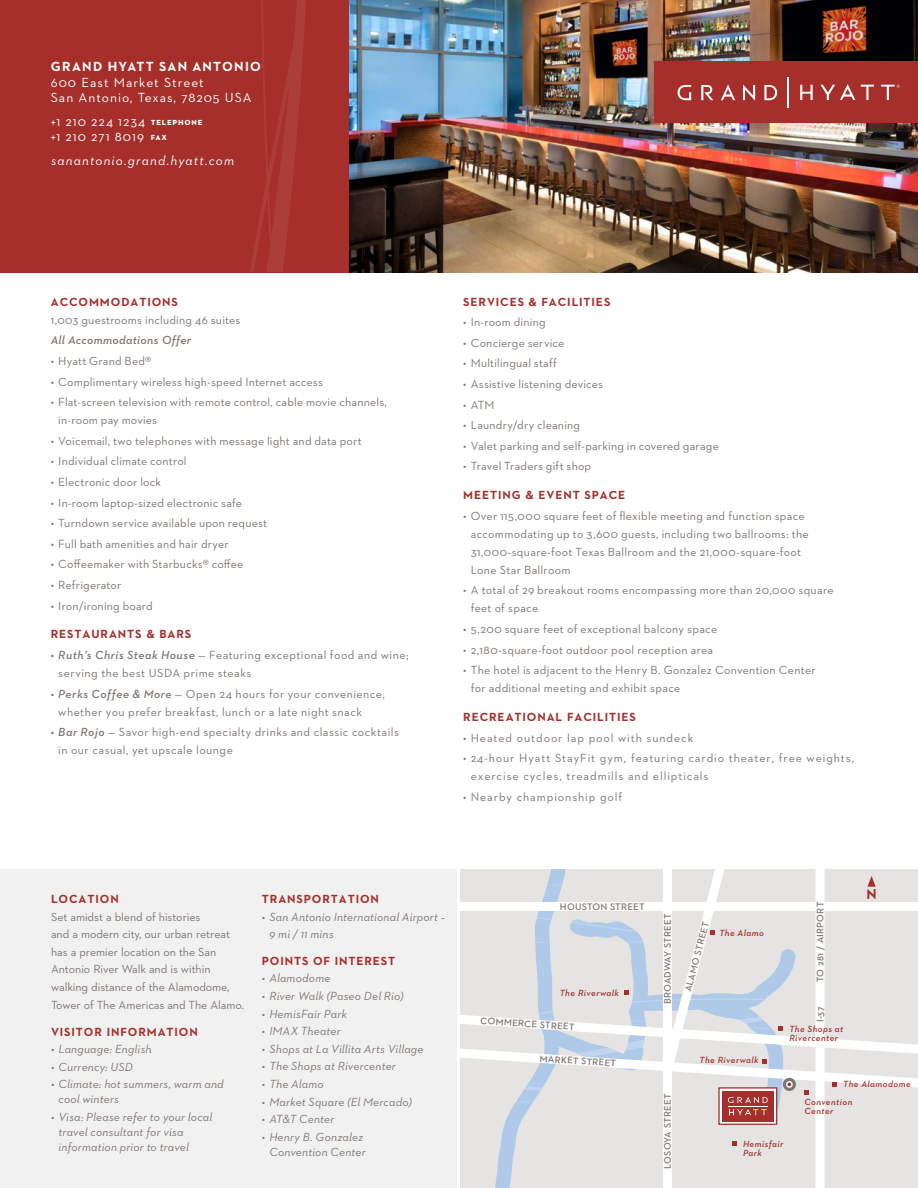
<style>
.page{position:relative;width:918px;height:1188px;background:#fff}
.page>*{position:absolute;margin:0;border:0;box-sizing:border-box;transform-origin:0 0}
.t1{font:700 14.55px "Neutraface 2 Text";color:#a62f2b}
.t2{font:13.5px/15px "Neutraface 2 Text";letter-spacing:.075em;color:#fff}
.Text{font:italic 13.5px "Neutraface 2 Text";letter-spacing:.085em;color:#fff}
.Text-2{font:700 13.5px "Neutraface 2 Text";letter-spacing:.09em;color:#fff}
.Text-3{font:12px/18px "Neutraface 2 Text";letter-spacing:.015em;color:#7d7773}
.t3{font:italic 12px/15px "Neutraface 2 Text";letter-spacing:.015em;color:#7d7773}
.Text-4{font:12px/18px "Neutraface 2 Text";letter-spacing:.04em;color:#7d7773}
.Text-5{font:12px "Neutraface 2 Text";letter-spacing:-.005em;color:#7d7773}
.Text-6{font:12px/18px "Neutraface 2 Text";letter-spacing:.075em;color:#7d7773}
.Text-7{font:700 12px "Neutraface 2 Text";letter-spacing:.075em;color:#a62f2b}
.Text-8{font:italic 600 12px "Neutraface 2 Text";letter-spacing:.025em;color:#7d7773}
.t4{font:600 9.75px "Neutraface 2 Text";letter-spacing:.02em;color:#7d7773}
.t5{font:700 9.75px/15px "Neutraface 2 Text";letter-spacing:.075em;color:#fff}
.t6{font:italic 600 9px/8.9px "Neutraface 2 Text";letter-spacing:.05em;color:#a62f2b}
.s1{font-weight:700;color:#a62f2b}
.s2{font-weight:600;font-style:italic}
</style>
<div class="page">
<div style="left:0;top:0;width:918px;height:272px;background:#a62f2b"></div>
<div style="left:0;top:869px;width:457px;height:319px;background:#f2f1f1"></div>
<div style="left:461px;top:869px;width:457px;height:319px;background:#e5e4e3"></div>
<svg style="left:495px;top:1158px;width:18px;height:30px"></svg>
<div style="left:816px;top:869px;width:9px;height:319px;background:#fff"></div>
<div style="left:663px;top:869px;width:9px;height:319px;background:#fff"></div>
<svg style="left:461px;top:869px;width:457px;height:280px"></svg>
<img style="left:349px;top:0;width:569px;height:272px">
<svg style="left:253px;top:0;width:53px;height:272px"></svg>
<div style="left:654px;top:62px;width:264px;height:61px;background:#a62f2b"></div>
<hr style="left:788px;top:77px;width:1px;height:31px;background:#fff">
<svg style="left:678px;top:85px;width:99px;height:16px"></svg>
<svg style="left:800px;top:85px;width:13px;height:15px"></svg>
<svg style="left:820px;top:84px;width:80px;height:16px"></svg>
<p class="Text-2" style="left:51px;top:58px;width:212px">GRAND HYATT SAN ANTONIO</p>
<p class="t2" style="left:51px;top:75px;width:202px">600 East Market Street<br>San Antonio, Texas, 78205 USA</p>
<p class="t2" style="left:51px;top:114px;width:96px">+1 210 224 1234 +1 210 271 8019</p>
<p class="t5" style="left:151px;top:114px;width:53px">telephone fax</p>
<p class="Text" style="left:51px;top:152px;width:185px">sanantonio.grand.hyatt.com</p>
<p class="Text-3" style="left:51px;top:292px;width:191px"><span class="s1">ACCOMMODATIONS<br></span>1,003 guestrooms including 46 suites</p>
<p class="Text-8" style="left:51px;top:333px;width:142px">All Accommodations Offer</p>
<p class="Text-3" style="left:51px;top:352px;width:102px">• Hyatt Grand Bed®</p>
<p class="Text-3" style="left:51px;top:372px;width:274px">• Complimentary wireless high-speed Internet access</p>
<p class="Text-3" style="left:58px;top:393px;width:330px;text-indent:-8px">• Flat-screen television with remote control, cable movie channels, in-room pay movies</p>
<p class="Text-3" style="left:51px;top:432px;width:313px">• Voicemail, two telephones with message light and data port</p>
<p class="Text-3" style="left:51px;top:452px;width:137px">• Individual climate control</p>
<p class="Text-3" style="left:51px;top:473px;width:112px">• Electronic door lock</p>
<p class="Text-3" style="left:51px;top:493px;width:193px">• In-room laptop-sized electronic safe</p>
<p class="Text-3" style="left:51px;top:514px;width:218px">• Turndown service available upon request</p>
<p class="Text-3" style="left:51px;top:535px;width:180px">• Full bath amenities and hair dryer</p>
<p class="Text-3" style="left:51px;top:555px;width:194px">• Coffeemaker with Starbucks® coffee</p>
<p class="Text-3" style="left:51px;top:576px;width:72px">• Refrigerator</p>
<p class="Text-3" style="left:51px;top:596px;width:104px">• Iron/ironing board</p>
<p class="Text-7" style="left:51px;top:627px;width:142px">RESTAURANTS &amp; BARS</p>
<p class="Text-4" style="left:58px;top:646px;width:352px;text-indent:-8px"><span class="s2">• Ruth’s Chris Steak House</span> — Featuring exceptional food and wine; serving the best USDA prime steaks</p>
<p class="Text-4" style="left:58px;top:684px;width:328px;text-indent:-8px"><span class="s2">• Perks Coffee &amp; More</span> — Open 24 hours for your convenience, whether you prefer breakfast, lunch or a late night snack</p>
<p class="Text-4" style="left:58px;top:723px;width:342px;text-indent:-8px"><span class="s2">• Bar Rojo</span> — Savor high-end specialty drinks and classic cocktails in our casual, yet upscale lounge</p>
<p class="Text-7" style="left:463px;top:294px;width:149px">SERVICES &amp; FACILITIES</p>
<p class="Text-3" style="left:463px;top:313px;width:84px">• In-room dining</p>
<p class="Text-3" style="left:463px;top:334px;width:103px">• Concierge service</p>
<p class="Text-3" style="left:463px;top:354px;width:95px">• Multilingual staff</p>
<p class="Text-3" style="left:463px;top:375px;width:141px">• Assistive listening devices</p>
<p class="Text-3" style="left:463px;top:395px;width:33px">• ATM</p>
<p class="Text-3" style="left:463px;top:416px;width:118px">• Laundry/dry cleaning</p>
<p class="Text-3" style="left:463px;top:437px;width:257px">• Valet parking and self-parking in covered garage</p>
<p class="Text-3" style="left:463px;top:457px;width:130px">• Travel Traders gift shop</p>
<p class="Text-7" style="left:463px;top:487px;width:164px">MEETING &amp; EVENT SPACE</p>
<p class="Text-3" style="left:471px;top:507px;width:340px;text-indent:-8px">• Over 115,000 square feet of flexible meeting and function space accommodating up to 3,600 guests, including two ballrooms: the 31,000-square-foot Texas Ballroom and the 21,000-square-foot Lone Star Ballroom</p>
<p class="Text-3" style="left:471px;top:581px;width:364px;text-indent:-8px">• A total of 29 breakout rooms encompassing more than 20,000 square feet of space</p>
<p class="Text-3" style="left:463px;top:620px;width:256px">• 5,200 square feet of exceptional balcony space</p>
<p class="Text-3" style="left:463px;top:640px;width:252px">• 2,180-square-foot outdoor pool reception area</p>
<p class="Text-3" style="left:471px;top:661px;width:347px;text-indent:-8px">• The hotel is adjacent to the Henry B. Gonzalez Convention Center for additional meeting and exhibit space</p>
<p class="Text-7" style="left:463px;top:709px;width:174px">RECREATIONAL FACILITIES</p>
<p class="Text-6" style="left:463px;top:728px;width:232px">• Heated outdoor lap pool with sundeck</p>
<p class="Text-6" style="left:471px;top:749px;width:385px;text-indent:-8px">• 24-hour Hyatt StayFit gym, featuring cardio theater, free weights, exercise cycles, treadmills and ellipticals</p>
<p class="Text-6" style="left:463px;top:788px;width:161px">• Nearby championship golf</p>
<p class="Text-7" style="left:51px;top:891px;width:69px">LOCATION</p>
<p class="Text-5" style="left:51px;top:909px;width:151px">Set amidst a blend of histories</p>
<p class="Text-5" style="left:51px;top:927px;width:181px">and a modern city, our urban retreat</p>
<p class="Text-5" style="left:51px;top:944px;width:167px">has a premier location on the San</p>
<p class="Text-5" style="left:51px;top:962px;width:161px">Antonio River Walk and is within</p>
<p class="Text-5" style="left:51px;top:979px;width:180px">walking distance of the Alamodome,</p>
<p class="Text-5" style="left:51px;top:997px;width:194px">Tower of The Americas and The Alamo.</p>
<p class="Text-7" style="left:51px;top:1024px;width:148px">VISITOR INFORMATION</p>
<p class="t3" style="left:51px;top:1041px;width:102px">• Language: English</p>
<p class="t3" style="left:51px;top:1059px;width:83px">• Currency: USD</p>
<p class="t3" style="left:59px;top:1077px;width:167px;text-indent:-8px">• Climate: hot summers, warm and cool winters</p>
<p class="t3" style="left:59px;top:1109px;width:155px;text-indent:-8px">• Visa: Please refer to your local travel consultant for visa information prior to travel</p>
<p class="Text-7" style="left:262px;top:891px;width:119px">TRANSPORTATION</p>
<p class="t3" style="left:269px;top:908px;width:178px;line-height:17.2px;text-indent:-8px">• San Antonio International Airport –<br>9 mi / 11 mins</p>
<p class="Text-7" style="left:262px;top:953px;width:135px">POINTS OF INTEREST</p>
<p class="t3" style="left:262px;top:971px;width:70px">• Alamodome</p>
<p class="t3" style="left:262px;top:988px;width:143px">• River Walk (Paseo Del Rio)</p>
<p class="t3" style="left:262px;top:1006px;width:87px">• HemisFair Park</p>
<p class="t3" style="left:262px;top:1023px;width:80px">• IMAX Theater</p>
<p class="t3" style="left:262px;top:1041px;width:163px">• Shops at La Villita Arts Village</p>
<p class="t3" style="left:262px;top:1059px;width:136px">• The Shops at Rivercenter</p>
<p class="t3" style="left:262px;top:1076px;width:63px">• The Alamo</p>
<p class="t3" style="left:262px;top:1094px;width:151px">• Market Square (El Mercado)</p>
<p class="t3" style="left:262px;top:1111px;width:74px">• AT&amp;T Center</p>
<p class="t3" style="left:262px;top:1129px;width:105px;text-align:right">• Henry B. Gonzalez<br>Convention Center</p>
<p class="t4" style="left:560px;top:900px;width:86px">HOUSTON STREET</p>
<p class="t6" style="left:560px;top:989px;width:61px">The Riverwalk</p>
<p class="t4" style="left:481px;top:1014px;width:96px;rotate:4deg">COMMERCE STREET</p>
<p class="t4" style="left:540px;top:1052px;width:78px;rotate:4deg">MARKET STREET</p>
<p class="t4" style="left:661px;top:1004px;width:92px;rotate:-90deg">BROADWAY STREET</p>
<p class="t4" style="left:661px;top:1169px;width:77px;rotate:-90deg">LOSOYA STREET</p>
<p class="t4" style="left:682px;top:990px;width:74px;rotate:-75deg">ALAMO STREET</p>
<p class="t6" style="left:719px;top:928px;width:46px">The Alamo</p>
<p class="t6" style="left:700px;top:1056px;width:61px">The Riverwalk</p>
<p class="t4" style="left:814px;top:982px;width:82px;rotate:-90deg">TO 281 / AIRPORT</p>
<p class="t4" style="left:814px;top:1022px;width:17px;rotate:-90deg">I-37</p>
<p class="t6" style="left:789px;top:1024px;width:55px">The Shops at<br>Rivercenter</p>
<p class="t1" style="left:866px;top:885px;width:12px">N</p>
<p class="t6" style="left:843px;top:1080px;width:69px">The Alamodome</p>
<p class="t6" style="left:804px;top:1097px;width:49px">Convention<br>Center</p>
<p class="t6" style="left:743px;top:1139px;width:42px">Hemisfair<br>Park</p>
</div>
